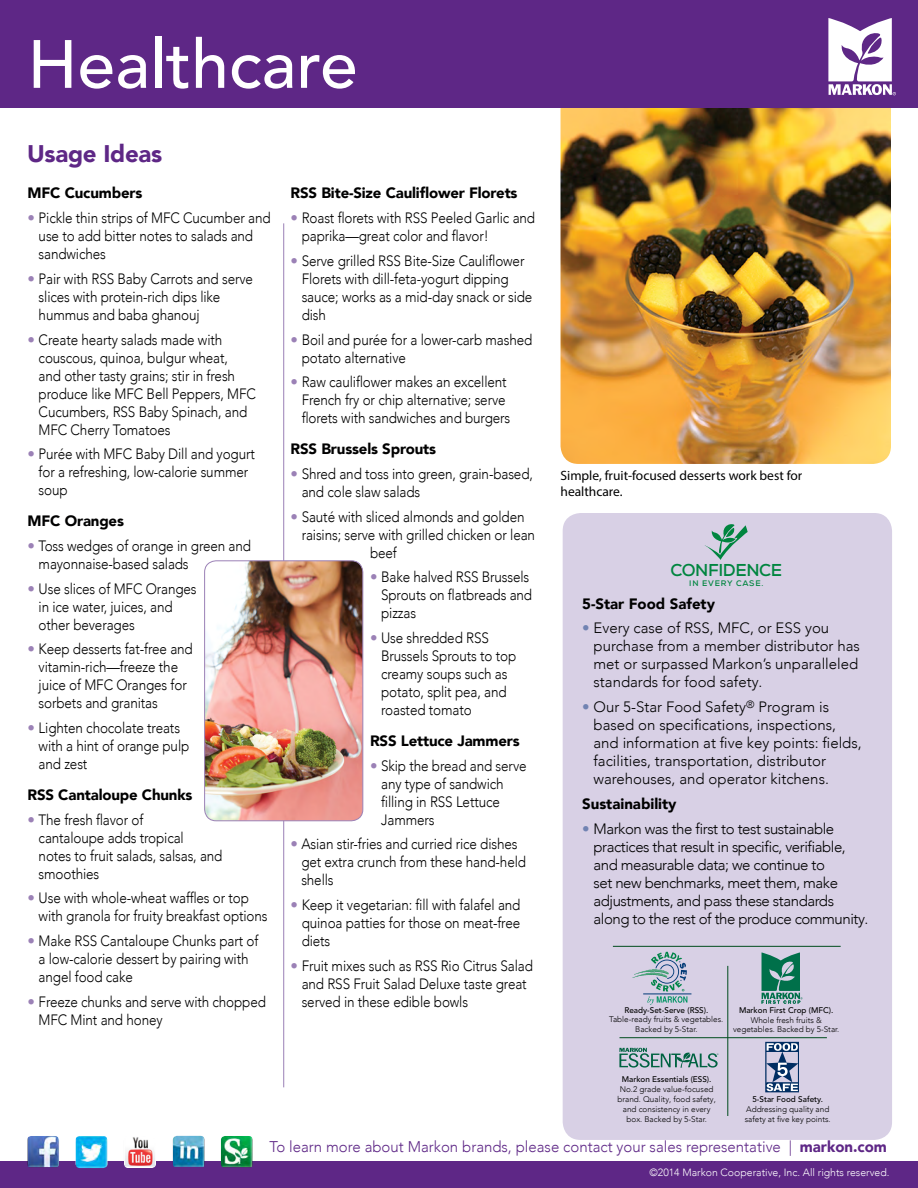
<style>
.page{position:relative;width:918px;height:1188px;background:#fff}
.page>*{position:absolute;margin:0;border:0;box-sizing:border-box;transform-origin:0 0}
.t1{font:500 67.5px "Avenir LT Std";color:#fff}
.t2{font:900 24px "Avenir LT Com";letter-spacing:-.01em;color:#5e2786}
.t3{font:700 17.25px "Nexa";letter-spacing:-.025em;color:#00853f}
.t4{font:300 15.45px "Avenir LT Com";color:#5e2786}
.t5{font:300 15px/18px "Avenir LT Com";letter-spacing:-.01em;color:#000;scale:.9 1}
.t6{font:300 15px/18px "Avenir LT Com";letter-spacing:-.01em;color:#000}
.t7{font:300 15px/18px "Avenir LT Com";letter-spacing:-.03em;color:#000}
.t8{font:900 15px "Avenir LT Com";letter-spacing:-.01em;color:#010000}
.t9{font:900 15px "Avenir LT Com";color:#000}
.t10{font:13.5px/16.2px "Myriad Pro";color:#000}
.t11{font:300 10.5px "Avenir LT Com";color:#fff}
.t12{font:300 8.1px/9.8px "Avenir LT Com";color:#000;text-align:center}
.t13{font:500 8.1px "Avenir LT Std";color:#000}
.t14{font:700 7.95px "Nexa";letter-spacing:.1em;color:#00853f}
.t15{font:300 2.1px "Avenir LT Com";color:#006241;scale:1.12 1}
.s1{color:#9b81b6}
.s2{color:#7183b2}
.s3{font-weight:900}
</style>
<div class="page">
<img style="left:561px;top:108px;width:330px;height:356px">
<div style="left:0;top:1161px;width:918px;height:27px;background:#5e2786"></div>
<div style="left:0;top:0;width:918px;height:108px;background:#5e2786"></div>
<svg style="left:828px;top:18px;width:68px;height:77px"></svg>
<div style="left:563px;top:513px;width:329px;height:627px;background:#d8d0e5;border-radius:18px"></div>
<svg style="left:705px;top:524px;width:43px;height:36px"></svg>
<hr style="left:613px;top:946px;width:228px;height:1px;background:#004c1d">
<hr style="left:620px;top:1037px;width:207px;height:1px;background:#004c1d">
<hr style="left:728px;top:966px;width:1px;height:150px;background:#004c1d">
<svg style="left:762px;top:952px;width:41px;height:52px"></svg>
<hr style="left:643px;top:994px;width:48px;height:1px;background:#003976">
<svg style="left:633px;top:952px;width:54px;height:53px"></svg>
<div style="left:765px;top:1042px;width:34px;height:50px;border:1px solid #002d62"></div>
<div style="left:766px;top:1083px;width:33px;height:8px;background:#002d62"></div>
<div style="left:766px;top:1043px;width:33px;height:9px;background:#002d62"></div>
<svg style="left:766px;top:1043px;width:32px;height:48px"></svg>
<svg style="left:619px;top:1048px;width:99px;height:20px"></svg>
<hr style="left:283px;top:223px;width:1px;height:864px;background:#9b81b6">
<img style="left:205px;top:561px;width:158px;height:260px">
<div style="left:204px;top:560px;width:159px;height:261px;border:1px solid #9b81b6;border-radius:12px"></div>
<img style="left:27px;top:1136px;width:32px;height:31px">
<img style="left:75px;top:1136px;width:33px;height:32px">
<img style="left:124px;top:1137px;width:32px;height:31px">
<img style="left:221px;top:1136px;width:32px;height:31px">
<img style="left:173px;top:1136px;width:32px;height:31px">
<h1 class="t1" style="left:28px;top:25px;width:332px">Healthcare</h1>
<h2 class="t2" style="left:27px;top:139px;width:137px">Usage Ideas</h2>
<p class="t8" style="left:28px;top:184px;width:116px">MFC Cucumbers</p>
<p class="t5" style="left:39px;top:209px;width:259px;text-indent:-11px"><span class="s1">•</span> Pickle thin strips of MFC Cucumber and use to add bitter notes to salads and sandwiches</p>
<p class="t5" style="left:39px;top:270px;width:240px;text-indent:-11px"><span class="s1">•</span> Pair with RSS Baby Carrots and serve slices with protein-rich dips like hummus and baba ghanouj</p>
<p class="t5" style="left:39px;top:330px;width:243px;text-indent:-11px"><span class="s1">•</span> Create hearty salads made with couscous, quinoa, bulgur wheat,<br>and other tasty grains; stir in fresh produce like MFC Bell Peppers, MFC<br>Cucumbers, RSS Baby Spinach, and<br>MFC Cherry Tomatoes</p>
<p class="t5" style="left:39px;top:445px;width:242px;text-indent:-11px"><span class="s1">•</span> Purée with MFC Baby Dill and yogurt for a refreshing, low-calorie summer soup</p>
<p class="t8" style="left:28px;top:512px;width:98px">MFC Oranges</p>
<p class="t5" style="left:39px;top:537px;width:238px;text-indent:-11px"><span class="s1">•</span> Toss wedges of orange in green and mayonnaise-based salads</p>
<p class="t5" style="left:39px;top:579px;width:177px;text-indent:-11px"><span class="s1">•</span> Use slices of MFC Oranges in ice water, juices, and other beverages</p>
<p class="t5" style="left:39px;top:640px;width:173px;text-indent:-11px"><span class="s1">•</span> Keep desserts fat-free and vitamin-rich—freeze the juice of MFC Oranges for sorbets and granitas</p>
<p class="t5" style="left:39px;top:719px;width:169px;text-indent:-11px"><span class="s1">•</span> Lighten chocolate treats with a hint of orange pulp and zest</p>
<p class="t8" style="left:28px;top:785px;width:167px">RSS Cantaloupe Chunks</p>
<p class="t5" style="left:39px;top:810px;width:206px;text-indent:-11px"><span class="s1">•</span> The fresh flavor of<br>cantaloupe adds tropical<br>notes to fruit salads, salsas, and smoothies</p>
<p class="t5" style="left:39px;top:889px;width:256px;text-indent:-11px"><span class="s1">•</span> Use with whole-wheat waffles or top with granola for fruity breakfast options</p>
<p class="t5" style="left:39px;top:932px;width:246px;text-indent:-11px"><span class="s1">•</span> Make RSS Cantaloupe Chunks part of a low-calorie dessert by pairing with angel food cake</p>
<p class="t5" style="left:39px;top:993px;width:254px;text-indent:-11px"><span class="s1">•</span> Freeze chunks and serve with chopped<br>MFC Mint and honey</p>
<p class="t8" style="left:291px;top:184px;width:228px">RSS Bite-Size Cauliflower Florets</p>
<p class="t5" style="left:302px;top:209px;width:261px;text-indent:-11px"><span class="s1">•</span> Roast florets with RSS Peeled Garlic and paprika—great color and flavor!</p>
<p class="t5" style="left:302px;top:252px;width:258px;text-indent:-11px"><span class="s1">•</span> Serve grilled RSS Bite-Size Cauliflower<br>Florets with dill-feta-yogurt dipping sauce; works as a mid-day snack or side dish</p>
<p class="t5" style="left:302px;top:330px;width:258px;text-indent:-11px"><span class="s1">•</span> Boil and purée for a lower-carb mashed potato alternative</p>
<p class="t5" style="left:302px;top:373px;width:233px;text-indent:-11px"><span class="s1">•</span> Raw cauliflower makes an excellent<br>French fry or chip alternative; serve florets with sandwiches and burgers</p>
<p class="t8" style="left:291px;top:440px;width:147px">RSS Brussels Sprouts</p>
<p class="t5" style="left:302px;top:465px;width:258px;text-indent:-11px"><span class="s1">•</span> Shred and toss into green, grain-based, and cole slaw salads</p>
<p class="t5" style="left:291px;top:507px;width:261px"><span class="s1">•</span> Sauté with sliced almonds and golden</p>
<p class="t5" style="left:302px;top:525px;width:261px">raisins; serve with grilled chicken or lean</p>
<p class="t5" style="left:370px;top:543px;width:31px">beef</p>
<p class="t5" style="left:381px;top:568px;width:169px;text-indent:-11px"><span class="s1">•</span> Bake halved RSS Brussels<br>Sprouts on flatbreads and pizzas</p>
<p class="t5" style="left:381px;top:629px;width:152px;text-indent:-11px"><span class="s1">•</span> Use shredded RSS<br>Brussels Sprouts to top creamy soups such as potato, split pea, and roasted tomato</p>
<p class="t8" style="left:370px;top:731px;width:151px">RSS Lettuce Jammers</p>
<p class="t5" style="left:381px;top:756px;width:163px;text-indent:-11px"><span class="s1">•</span> Skip the bread and serve any type of sandwich filling in RSS Lettuce<br>Jammers</p>
<p class="t5" style="left:301px;top:835px;width:251px;text-indent:-11px"><span class="s1">•</span> Asian stir-fries and curried rice dishes get extra crunch from these hand-held shells</p>
<p class="t5" style="left:302px;top:896px;width:245px;text-align:justify;text-indent:-11px"><span class="s1">•</span> Keep it vegetarian: fill with falafel and quinoa patties for those on meat-free diets</p>
<p class="t5" style="left:302px;top:957px;width:259px;text-indent:-11px"><span class="s1">•</span> Fruit mixes such as RSS Rio Citrus Salad and RSS Fruit Salad Deluxe taste great served in these edible bowls</p>
<p class="t10" style="left:561px;top:467px;width:243px">Simple, fruit-focused desserts work best for healthcare.</p>
<p class="t3" style="left:671px;top:559px;width:113px">CONFIDENCE</p>
<p class="t14" style="left:689px;top:578px;width:76px">IN EVERY CASE.</p>
<p class="t9" style="left:582px;top:594px;width:134px">5-Star Food Safety</p>
<p class="t6" style="left:594px;top:619px;width:268px;text-indent:-11px"><span class="s2">•</span> Every case of RSS, MFC, or ESS you purchase from a member distributor has met or surpassed Markon’s unparalleled standards for food safety.</p>
<p class="t6" style="left:594px;top:698px;width:270px;text-indent:-11px"><span class="s2">•</span> Our 5-Star Food Safety<sup>®</sup> Program is based on specifications, inspections, and information at five key points: fields, facilities, transportation, distributor warehouses, and operator kitchens.</p>
<p class="t9" style="left:582px;top:795px;width:96px">Sustainability</p>
<p class="t7" style="left:594px;top:819px;width:276px;text-indent:-11px"><span class="s2">•</span> Markon was the first to test sustainable practices that result in specific, verifiable, and measurable data; we continue to<br>set new benchmarks, meet them, make adjustments, and pass these standards along to the rest of the produce community.</p>
<p class="t13" style="left:624px;top:1005px;width:85px">Ready-Set-Serve (RSS).</p>
<p class="t12" style="left:609px;top:1015px;width:116px">Table-ready fruits &amp; vegetables.<br>Backed by 5-Star.</p>
<p class="t15" style="left:717px;top:1053px;width:3px">®</p>
<p class="t13" style="left:622px;top:1075px;width:91px">Markon Essentials (ESS).</p>
<p class="t12" style="left:617px;top:1085px;width:100px">No.2 grade value-focused brand. Quality, food safety, and consistency in every box. Backed by 5-Star.</p>
<p class="t13" style="left:739px;top:1005px;width:96px">Markon First Crop (MFC).</p>
<p class="t12" style="left:733px;top:1015px;width:108px">Whole fresh fruits &amp; vegetables. Backed by 5-Star.</p>
<p class="t13" style="left:752px;top:1095px;width:72px">5-Star Food Safety.</p>
<p class="t12" style="left:745px;top:1105px;width:88px;text-align:left">Addressing quality and safety at five key points.</p>
<p class="t4" style="left:269px;top:1138px;width:619px">To learn more about Markon brands, please contact your sales representative | <span class="s3">markon.com</span></p>
<p class="t11" style="left:649px;top:1167px;width:242px">©2014 Markon Cooperative, Inc. All rights reserved.</p>
</div>
